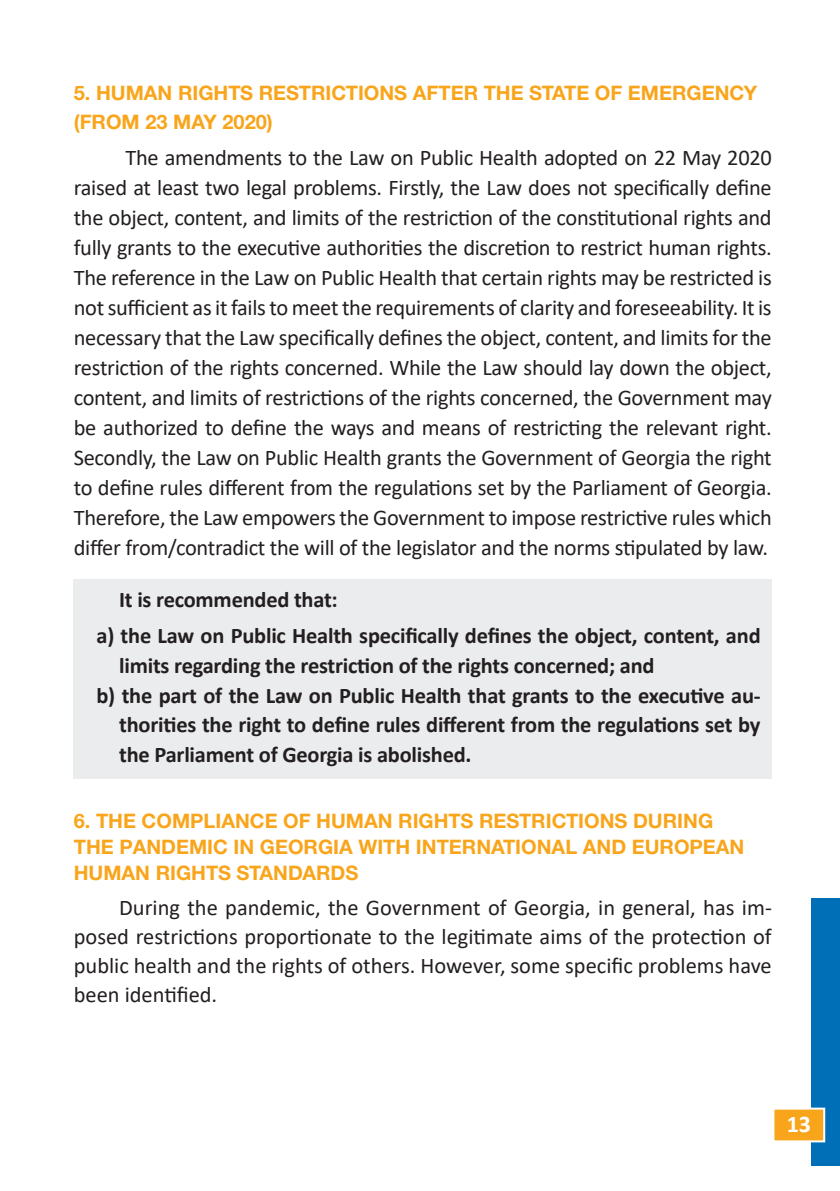
<style>
.page{position:relative;width:840px;height:1191px;background:#fff}
.page>*{position:absolute;margin:0;border:0;box-sizing:border-box;transform-origin:0 0}
.t1{font:700 24px "Calibri";color:#fff}
.ძირითადი_ტექსტი_E{font:22.4px/30px "Calibri";letter-spacing:-.015em;color:#231f20;text-align:justify}
.რეკომენდაცია{font:700 22.4px/29.8px "Calibri";letter-spacing:-.01em;color:#231f20}
._2_სათაური_short{font:700 20px/26px "Helvetica Neue LTGEO 75";color:#f9a51b}
</style>
<div class="page">
<div style="left:811px;top:898px;width:28px;height:267px;background:#006fb7"></div>
<div style="left:772px;top:1107px;width:52px;height:35px;background:#f9a51b;border:2px solid #fff"></div>
<div style="left:74px;top:579px;width:697px;height:45px;background:#ebecee"></div>
<div style="left:74px;top:615px;width:697px;height:74px;background:#ebecee"></div>
<div style="left:74px;top:674px;width:697px;height:105px;background:#ebecee"></div>
<p class="_2_სათაური_short" style="left:74px;top:78px;width:684px;line-height:28.8px">5. HUMAN RIGHTS RESTRICTIONS AFTER THE STATE OF EMERGENCY (FROM 23 MAY 2020)</p>
<p class="ძირითადი_ტექსტი_E" style="left:74px;top:142px;width:699px;text-indent:52px">The amendments to the Law on Public Health adopted on 22 May 2020 raised at least two legal problems. Firstly, the Law does not specifically define the object, content, and limits of the restriction of the constitutional rights and fully grants to the executive authorities the discretion to restrict human rights.<br>The reference in the Law on Public Health that certain rights may be restricted is not sufficient as it fails to meet the requirements of clarity and foreseeability. It is necessary that the Law specifically defines the object, content, and limits for the restriction of the rights concerned. While the Law should lay down the object, content, and limits of restrictions of the rights concerned, the Government may be authorized to define the ways and means of restricting the relevant right.<br>Secondly, the Law on Public Health grants the Government of Georgia the right to define rules different from the regulations set by the Parliament of Georgia.<br>Therefore, the Law empowers the Government to impose restrictive rules which differ from/contradict the will of the legislator and the norms stipulated by law.</p>
<p class="რეკომენდაცია" style="left:119px;top:585px;width:220px">It is recommended that:</p>
<p class="რეკომენდაცია" style="left:119px;top:620px;width:642px;text-indent:-23px">a) the Law on Public Health specifically defines the object, content, and limits regarding the restriction of the rights concerned; and</p>
<p class="რეკომენდაცია" style="left:119px;top:680px;width:642px;text-align:justify;text-indent:-23px">b) the part of the Law on Public Health that grants to the executive au&shy;thorities the right to define rules different from the regulations set by the Parliament of Georgia is abolished.</p>
<p class="_2_სათაური_short" style="left:74px;top:807px;width:671px">6. THE COMPLIANCE OF HUMAN RIGHTS RESTRICTIONS DURING<br>THE PANDEMIC IN GEORGIA WITH INTERNATIONAL AND EUROPEAN<br>HUMAN RIGHTS STANDARDS</p>
<p class="ძირითადი_ტექსტი_E" style="left:74px;top:892px;width:699px;line-height:29px;text-indent:45px">During the pandemic, the Government of Georgia, in general, has im&shy;posed restrictions proportionate to the legitimate aims of the protection of public health and the rights of others. However, some specific problems have been identified.</p>
<p class="t1" style="left:786px;top:1107px;width:26px">13</p>
</div>
